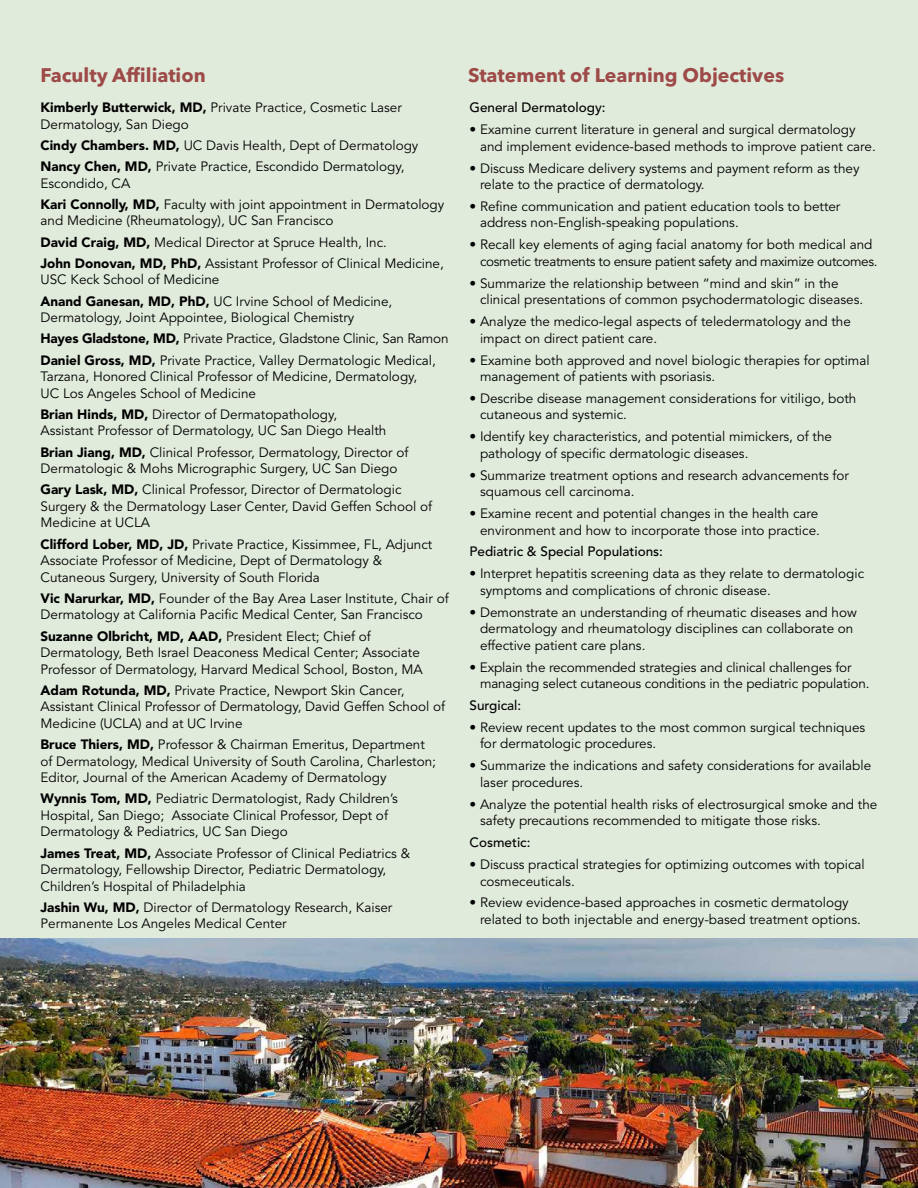
<style>
.page{position:relative;width:918px;height:1188px;background:#e1ebdc}
.page>*{position:absolute;margin:0;border:0;box-sizing:border-box;transform-origin:0 0}
.t1{font:700 19.5px "Avenir Next LT Pro";color:#9d4a48}
.t2{font:13.5px/16.5px "Avenir LT Std";color:#000}
.t3{font:13.5px/16.5px "Avenir LT Std";letter-spacing:-.025em;color:#000}
.t4{font:500 13.5px "Avenir LT Std";color:#000}
.s1{font-weight:900}
</style>
<div class="page">
<img style="left:0;top:939px;width:918px;height:249px">
<h1 class="t1" style="left:40px;top:63px;width:167px">Faculty Affiliation</h1>
<p class="t2" style="left:40px;top:100px;width:363px"><span class="s1">Kimberly Butterwick, MD,</span> Private Practice, Cosmetic Laser<br>Dermatology, San Diego</p>
<p class="t2" style="left:40px;top:135px;width:379px;line-height:21.3px"><span class="s1">Cindy Chambers. MD,</span> UC Davis Health, Dept of Dermatology<br><span class="s1">Nancy Chen, MD,</span> Private Practice, Escondido Dermatology,</p>
<p class="t2" style="left:40px;top:173px;width:405px;line-height:21.3px">Escondido, CA<br><span class="s1">Kari Connolly, MD,</span> Faculty with joint appointment in Dermatology</p>
<p class="t2" style="left:40px;top:211px;width:405px;line-height:21.3px">and Medicine (Rheumatology), UC San Francisco<br><span class="s1">David Craig, MD,</span> Medical Director at Spruce Health, Inc.<br><span class="s1">John Donovan, MD, PhD,</span> Assistant Professor of Clinical Medicine,</p>
<p class="t2" style="left:40px;top:270px;width:353px;line-height:21.3px">USC Keck School of Medicine<br><span class="s1">Anand Ganesan, MD, PhD,</span> UC Irvine School of Medicine,</p>
<p class="t2" style="left:40px;top:307px;width:410px;line-height:21.3px">Dermatology, Joint Appointee, Biological Chemistry<br><span class="s1">Hayes Gladstone, MD,</span> Private Practice, Gladstone Clinic, San Ramon<br><span class="s1">Daniel Gross, MD,</span> Private Practice, Valley Dermatologic Medical,</p>
<p class="t2" style="left:40px;top:369px;width:378px">Tarzana, Honored Clinical Professor of Medicine, Dermatology,<br>UC Los Angeles School of Medicine</p>
<p class="t2" style="left:40px;top:406px;width:348px"><span class="s1">Brian Hinds, MD,</span> Director of Dermatopathology,<br>Assistant Professor of Dermatology, UC San Diego Health</p>
<p class="t2" style="left:40px;top:444px;width:369px"><span class="s1">Brian Jiang, MD,</span> Clinical Professor, Dermatology, Director of<br>Dermatologic &amp; Mohs Micrographic Surgery, UC San Diego</p>
<p class="t2" style="left:40px;top:482px;width:393px"><span class="s1">Gary Lask, MD,</span> Clinical Professor, Director of Dermatologic<br>Surgery &amp; the Dermatology Laser Center, David Geffen School of<br>Medicine at UCLA</p>
<p class="t2" style="left:40px;top:536px;width:393px"><span class="s1">Clifford Lober, MD, JD,</span> Private Practice, Kissimmee, FL, Adjunct<br>Associate Professor of Medicine, Dept of Dermatology &amp;<br>Cutaneous Surgery, University of South Florida</p>
<p class="t2" style="left:40px;top:590px;width:410px"><span class="s1">Vic Narurkar, MD,</span> Founder of the Bay Area Laser Institute, Chair of<br>Dermatology at California Pacific Medical Center, San Francisco</p>
<p class="t2" style="left:40px;top:628px;width:384px"><span class="s1">Suzanne Olbricht, MD, AAD,</span> President Elect; Chief of<br>Dermatology, Beth Israel Deaconess Medical Center; Associate<br>Professor of Dermatology, Harvard Medical School, Boston, MA</p>
<p class="t2" style="left:40px;top:682px;width:406px"><span class="s1">Adam Rotunda, MD,</span> Private Practice, Newport Skin Cancer,<br>Assistant Clinical Professor of Dermatology, David Geffen School of<br>Medicine (UCLA) and at UC Irvine</p>
<p class="t2" style="left:40px;top:737px;width:397px"><span class="s1">Bruce Thiers, MD,</span> Professor &amp; Chairman Emeritus, Department of Dermatology, Medical University of South Carolina, Charleston;<br>Editor, Journal of the American Academy of Dermatology</p>
<p class="t2" style="left:40px;top:791px;width:359px"><span class="s1">Wynnis Tom, MD,</span> Pediatric Dermatologist, Rady Children’s<br>Hospital, San Diego; Associate Clinical Professor, Dept of<br>Dermatology &amp; Pediatrics, UC San Diego</p>
<p class="t2" style="left:40px;top:845px;width:371px"><span class="s1">James Treat, MD,</span> Associate Professor of Clinical Pediatrics &amp;<br>Dermatology, Fellowship Director, Pediatric Dermatology,<br>Children’s Hospital of Philadelphia</p>
<p class="t2" style="left:40px;top:899px;width:353px"><span class="s1">Jashin Wu, MD,</span> Director of Dermatology Research, Kaiser<br>Permanente Los Angeles Medical Center</p>
<h1 class="t1" style="left:468px;top:63px;width:318px">Statement of Learning Objectives</h1>
<p class="t4" style="left:470px;top:100px;width:138px">General Dermatology:</p>
<p class="t2" style="left:480px;top:122px;width:397px;text-indent:-11px">• Examine current literature in general and surgical dermatology and implement evidence-based methods to improve patient care.</p>
<p class="t2" style="left:480px;top:160px;width:381px;text-indent:-11px">• Discuss Medicare delivery systems and payment reform as they relate to the practice of dermatology.</p>
<p class="t2" style="left:480px;top:198px;width:362px;text-indent:-11px">• Refine communication and patient education tools to better address non-English-speaking populations.</p>
<p class="t3" style="left:480px;top:237px;width:399px;text-indent:-11px">• Recall key elements of aging facial anatomy for both medical and cosmetic treatments to ensure patient safety and maximize outcomes.</p>
<p class="t2" style="left:480px;top:275px;width:385px;text-indent:-11px">• Summarize the relationship between “mind and skin” in the clinical presentations of common psychodermatologic diseases.</p>
<p class="t2" style="left:480px;top:314px;width:373px;text-indent:-11px">• Analyze the medico-legal aspects of teledermatology and the impact on direct patient care.</p>
<p class="t2" style="left:480px;top:352px;width:391px;text-indent:-11px">• Examine both approved and novel biologic therapies for optimal management of patients with psoriasis.</p>
<p class="t2" style="left:480px;top:390px;width:378px;text-indent:-11px">• Describe disease management considerations for vitiligo, both cutaneous and systemic.</p>
<p class="t2" style="left:480px;top:429px;width:354px;text-indent:-11px">• Identify key characteristics, and potential mimickers, of the pathology of specific dermatologic diseases.</p>
<p class="t2" style="left:480px;top:467px;width:371px;text-indent:-11px">• Summarize treatment options and research advancements for squamous cell carcinoma.</p>
<p class="t2" style="left:470px;top:506px;width:352px;text-align:right">• Examine recent and potential changes in the health care environment and how to incorporate those into practice.</p>
<p class="t4" style="left:470px;top:544px;width:195px">Pediatric &amp; Special Populations:</p>
<p class="t2" style="left:480px;top:566px;width:386px;text-indent:-11px">• Interpret hepatitis screening data as they relate to dermatologic symptoms and complications of chronic disease.</p>
<p class="t2" style="left:480px;top:604px;width:378px;text-indent:-11px">• Demonstrate an understanding of rheumatic diseases and how dermatology and rheumatology disciplines can collaborate on effective patient care plans.</p>
<p class="t2" style="left:480px;top:659px;width:391px;text-indent:-11px">• Explain the recommended strategies and clinical challenges for managing select cutaneous conditions in the pediatric population.</p>
<p class="t4" style="left:470px;top:698px;width:53px">Surgical:</p>
<p class="t2" style="left:480px;top:719px;width:387px;text-indent:-11px">• Review recent updates to the most common surgical techniques for dermatologic procedures.</p>
<p class="t2" style="left:480px;top:758px;width:393px;text-indent:-11px">• Summarize the indications and safety considerations for available laser procedures.</p>
<p class="t2" style="left:480px;top:796px;width:399px;text-indent:-11px">• Analyze the potential health risks of electrosurgical smoke and the safety precautions recommended to mitigate those risks.</p>
<p class="t4" style="left:470px;top:835px;width:63px">Cosmetic:</p>
<p class="t2" style="left:480px;top:857px;width:386px;text-indent:-11px">• Discuss practical strategies for optimizing outcomes with topical cosmeceuticals.</p>
<p class="t2" style="left:480px;top:895px;width:382px;text-indent:-11px">• Review evidence-based approaches in cosmetic dermatology related to both injectable and energy-based treatment options.</p>
</div>
